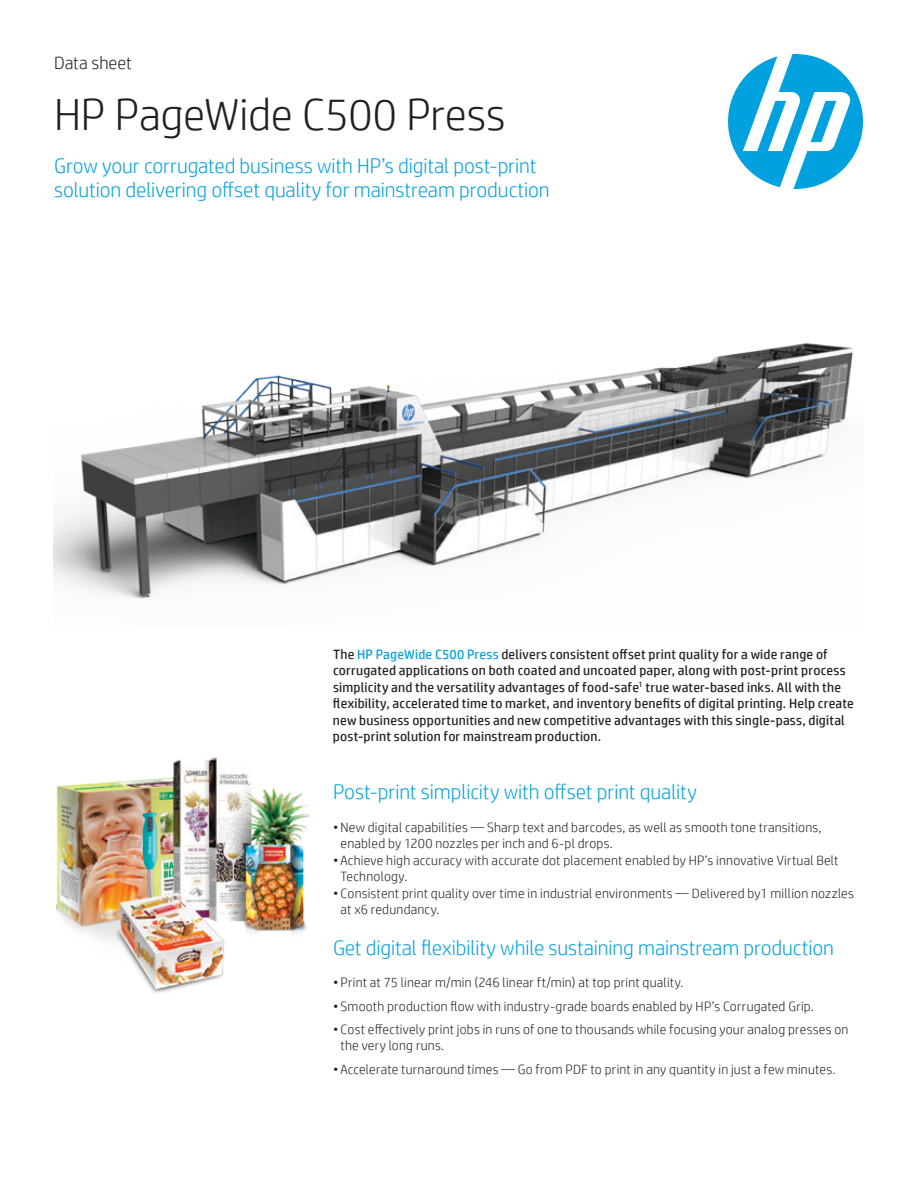
<style>
.page{position:relative;width:918px;height:1188px;background:#fff}
.page>*{position:absolute;margin:0;border:0;box-sizing:border-box;transform-origin:0 0}
.t1{font:300 45px "HP Simplified";letter-spacing:-.005em;color:#231f20}
.t2{font:300 21px/24px "HP Simplified";letter-spacing:-.005em;color:#00a1de}
.t3{font:300 18px "HP Simplified";color:#231f20}
.t4{font:300 13.5px/16.5px "HP Simplified";letter-spacing:.015em;color:#231f20}
.t5{font:13.5px/16.5px "HP Simplified";letter-spacing:.015em;color:#231f20}
.s1{color:#00a1de}
</style>
<div class="page">
<svg style="left:728px;top:54px;width:135px;height:135px"></svg>
<img style="left:53px;top:343px;width:800px;height:256px">
<img style="left:56px;top:757px;width:254px;height:236px">
<h3 class="t3" style="left:54px;top:51px;width:79px">Data sheet</h3>
<h1 class="t1" style="left:54px;top:85px;width:453px">HP PageWide C500 Press</h1>
<h2 class="t2" style="left:54px;top:153px;width:497px">Grow your corrugated business with HP’s digital post-print solution delivering offset quality for mainstream production</h2>
<p class="t5" style="left:333px;top:646px;width:522px">The <span class="s1">HP PageWide C500 Press</span> delivers consistent offset print quality for a wide range of corrugated applications on both coated and uncoated paper, along with post-print process simplicity and the versatility advantages of food-safe<sup>1</sup> true water-based inks. All with the flexibility, accelerated time to market, and inventory benefits of digital printing. Help create new business opportunities and new competitive advantages with this single-pass, digital post-print solution for mainstream production.</p>
<h2 class="t2" style="left:333px;top:779px;width:365px">Post-print simplicity with offset print quality</h2>
<p class="t4" style="left:341px;top:819px;width:483px;text-indent:-8px">• New digital capabilities — Sharp text and barcodes, as well as smooth tone transitions, enabled by 1200 nozzles per inch and 6-pl drops.</p>
<p class="t4" style="left:341px;top:852px;width:499px;text-indent:-8px">• Achieve high accuracy with accurate dot placement enabled by HP’s innovative Virtual Belt<br>Technology.</p>
<p class="t4" style="left:341px;top:885px;width:515px;text-indent:-8px">• Consistent print quality over time in industrial environments — Delivered by1 million nozzles at x6 redundancy.</p>
<h2 class="t2" style="left:333px;top:935px;width:503px">Get digital flexibility while sustaining mainstream production</h2>
<p class="t4" style="left:333px;top:974px;width:352px">• Print at 75 linear m/min (246 linear ft/min) at top print quality.</p>
<p class="t4" style="left:333px;top:997px;width:482px">• Smooth production flow with industry-grade boards enabled by HP’s Corrugated Grip.</p>
<p class="t4" style="left:341px;top:1021px;width:509px;text-indent:-8px">• Cost effectively print jobs in runs of one to thousands while focusing your analog presses on the very long runs.</p>
<p class="t4" style="left:333px;top:1060px;width:504px">• Accelerate turnaround times — Go from PDF to print in any quantity in just a few minutes.</p>
</div>
